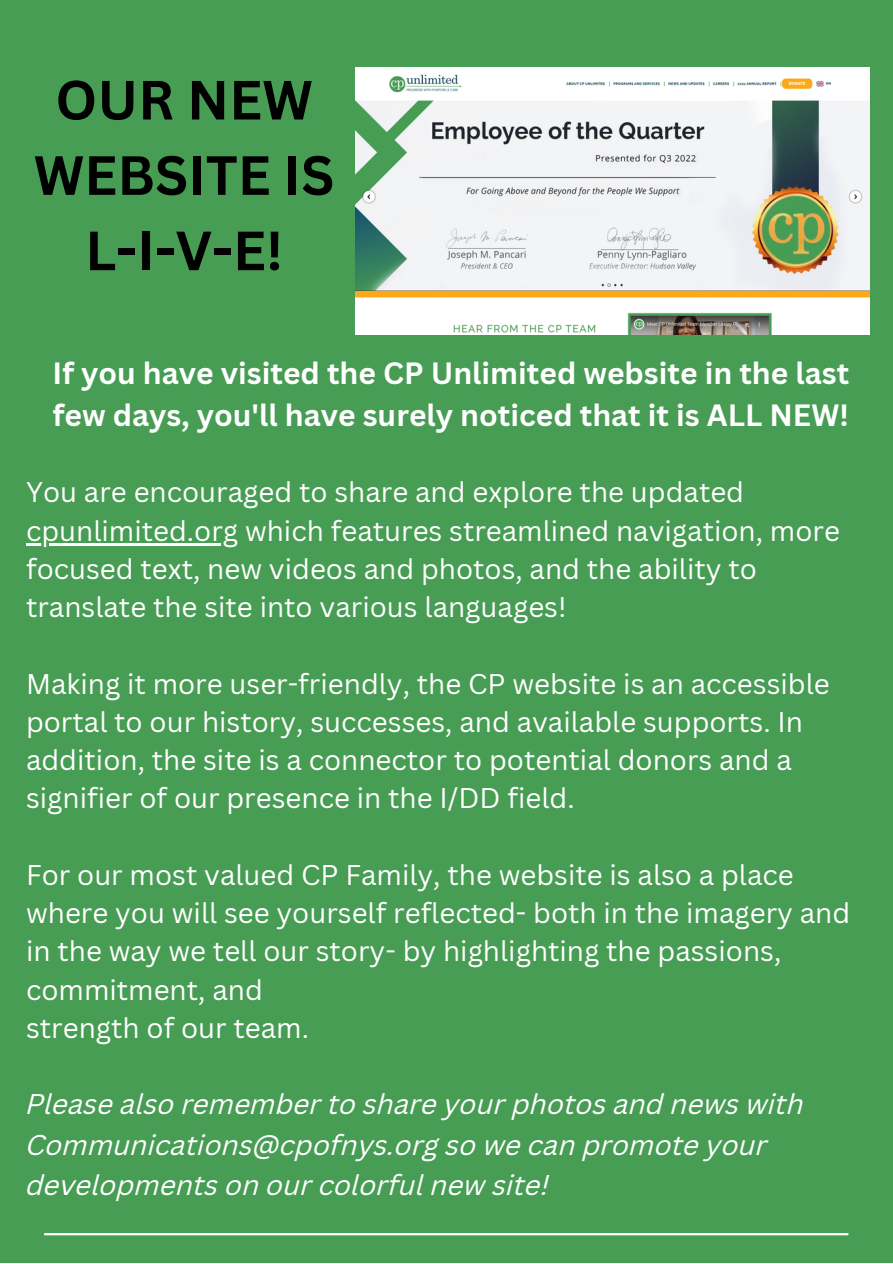
<style>
.page{position:relative;width:893px;height:1264px;background:#fff}
.page>*{position:absolute;margin:0;border:0;box-sizing:border-box;transform-origin:0 0}
.t1{font:700 54px/75.3px "Canva Sans";color:#000;text-align:center}
.t2{font:700 30px/41.5px "Canva Sans";color:#fff}
.t3{font:27.75px/38.2px "Canva Sans";color:#fff}
.t4{font:italic 27.75px/40.5px "Canva Sans";color:#fff}
</style>
<div class="page">
<div style="left:0;top:0;width:892px;height:1262px;background:#479d54"></div>
<hr style="left:26px;top:543px;width:212px;height:2px;background:#fff">
<img style="left:355px;top:68px;width:514px;height:266px">
<hr style="left:44px;top:1232px;width:804px;height:3px;background:#fff">
<p class="t1" style="left:34px;top:61px;width:302px">OUR NEW<br>WEBSITE IS</p>
<p class="t1" style="left:85px;top:211px;width:199px">L-I-V-E!</p>
<p class="t2" style="left:52px;top:352px;width:798px">If you have visited the CP Unlimited website in the last few days, you'll have surely noticed that it is ALL NEW!</p>
<p class="t3" style="left:26px;top:472px;width:815px">You are encouraged to share and explore the updated cpunlimited.org which features streamlined navigation, more focused text, new videos and photos, and the ability to translate the site into various languages!</p>
<p class="t3" style="left:26px;top:663px;width:805px">Making it more user-friendly, the CP website is an accessible portal to our history, successes, and available supports. In addition, the site is a connector to potential donors and a signifier of our presence in the I/DD field.</p>
<p class="t3" style="left:26px;top:854px;width:825px">For our most valued CP Family, the website is also a place where you will see yourself reflected- both in the imagery and in the way we tell our story- by highlighting the passions, commitment, and</p>
<p class="t3" style="left:26px;top:1007px;width:284px">strength of our team.</p>
<p class="t4" style="left:26px;top:1086px;width:779px">Please also remember to share your photos and news with<br>Communications@cpofnys.org so we can promote your developments on our colorful new site!</p>
</div>
